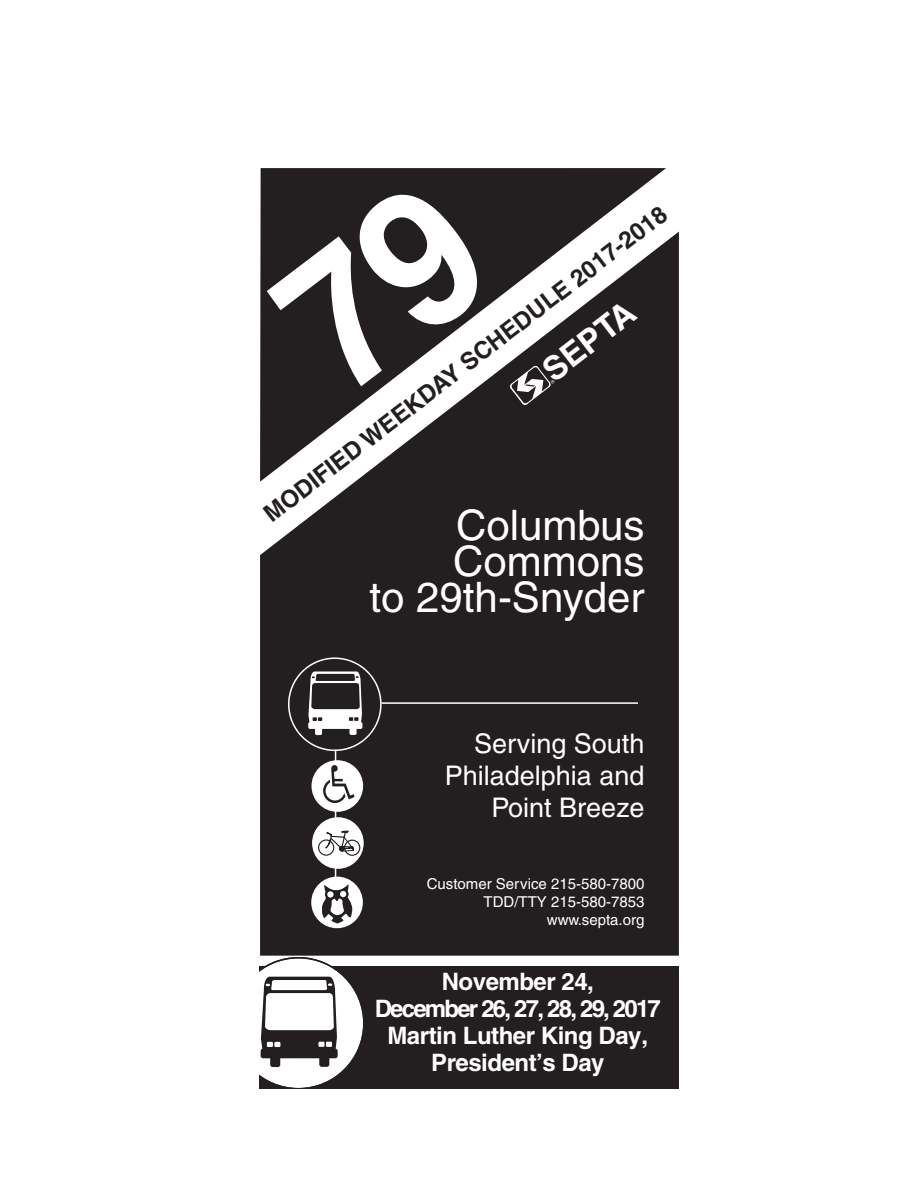
<style>
.page{position:relative;width:918px;height:1188px;background:#fff}
.page>*{position:absolute;margin:0;border:0;box-sizing:border-box;transform-origin:0 0}
.t1{font:42px/36px "Helvetica";color:#fff;text-align:right}
.t2{font:700 33px "Helvetica";color:#fff}
.t3{font:27px/32.2px "Helvetica";color:#fff;text-align:right}
.t4{font:700 24px/27px "Helvetica";letter-spacing:-.02em;color:#fff;text-align:center}
.t5{font:700 24px "Helvetica";color:#231f20}
.t6{font:15px/18px "Helvetica";color:#fff;text-align:right}
</style>
<div class="page">
<svg style="left:260px;top:168px;width:406px;height:64px;fill:#231f20"></svg>
<svg style="left:260px;top:232px;width:419px;height:724px;background:#333031"></svg>
<hr style="left:382px;top:702px;width:256px;height:2px;background:#fff">
<div style="left:289px;top:658px;width:92px;height:92px;background:#231f20;border-radius:50%"></div>
<div style="left:288px;top:657px;width:94px;height:94px;border:2px solid #fff;border-radius:50%"></div>
<div style="left:315px;top:726px;width:7px;height:9px;background:#fff;border-radius:2px"></div>
<div style="left:350px;top:726px;width:7px;height:9px;background:#fff;border-radius:2px"></div>
<div style="left:308px;top:722px;width:54px;height:7px;background:#fff;border-radius:2px"></div>
<svg style="left:308px;top:672px;width:54px;height:54px"></svg>
<hr style="left:335px;top:750px;width:1px;height:171px;background:#fff">
<div style="left:311px;top:877px;width:52px;height:51px;background:#fff;border-radius:50%"></div>
<svg style="left:322px;top:884px;width:30px;height:39px"></svg>
<div style="left:312px;top:817px;width:52px;height:52px;background:#fff;border-radius:50%"></div>
<svg style="left:313px;top:829px;width:48px;height:28px"></svg>
<div style="left:312px;top:760px;width:51px;height:52px;background:#fff;border-radius:50%"></div>
<svg style="left:323px;top:765px;width:32px;height:38px"></svg>
<div style="left:259px;top:966px;width:420px;height:122px;background:#231f20"></div>
<svg style="left:259px;top:958px;width:104px;height:130px"></svg>
<svg style="left:266px;top:177px;width:232px;height:220px;background:#3c3839"></svg>
<svg style="left:509px;top:366px;width:46px;height:39px"></svg>
<p class="t5" style="left:259px;top:507px;width:503px;rotate:-38deg">MODIFIED WEEKDAY SCHEDULE 2017-2018</p>
<h2 class="t2" style="left:535px;top:358px;width:109px;rotate:-38deg">SEPTA</h2>
<h1 class="t1" style="left:370px;top:507px;width:276px">Columbus<br>Commons<br>to 29th-Snyder</h1>
<p class="t3" style="left:445px;top:727px;width:201px">Serving South<br>Philadelphia and<br>Point Breeze</p>
<p class="t6" style="left:427px;top:874px;width:219px">Customer Service 215-580-7800<br>TDD/TTY 215-580-7853 www.septa.org</p>
<p class="t4" style="left:375px;top:968px;width:288px">November 24,<br>December 26, 27, 28, 29, 2017<br>Martin Luther King Day,<br>President’s Day</p>
</div>
